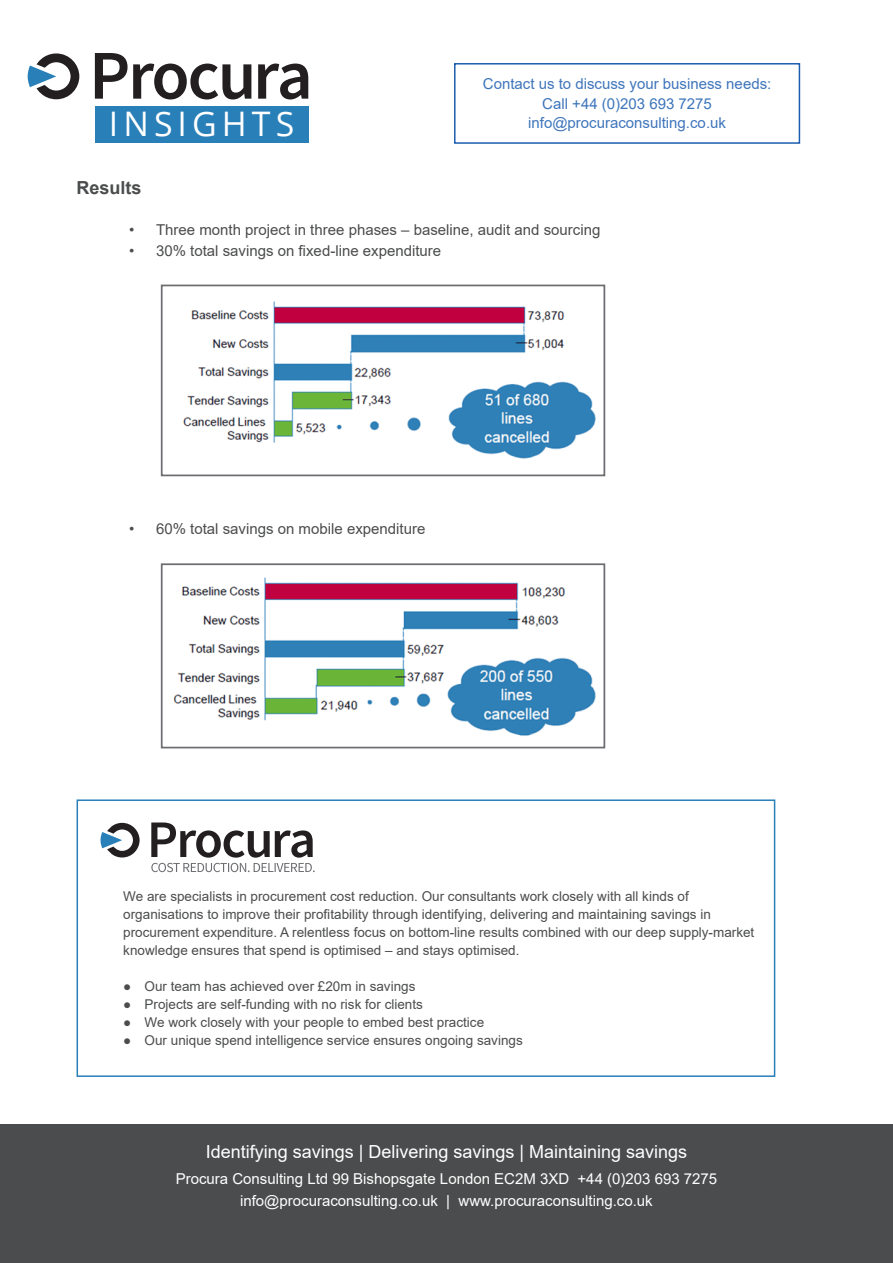
<style>
.page{position:relative;width:893px;height:1263px;background:#fff}
.page>*{position:absolute;margin:0;border:0;box-sizing:border-box;transform-origin:0 0}
.t1{font:33.9px "Open Sans";letter-spacing:.15em;color:#fff}
.t2{font:18px "Arial";color:#fff}
.t3{font:700 18px "Arial";color:#4b4c4d}
.t4{font:15px "Arial";color:#4b4c4d}
.t5{font:15px "Arial";color:#fff}
.t6{font:15px "Arial";color:#3e75bb}
.t7{font:13.5px/18px "Arial";color:#4b4c4d}
</style>
<div class="page">
<svg style="left:95px;top:53px;width:213px;height:46px"></svg>
<svg style="left:28px;top:53px;width:51px;height:46px"></svg>
<div style="left:95px;top:106px;width:213px;height:37px;background:#297fb8"></div>
<div style="left:454px;top:63px;width:346px;height:81px;border:2px solid #1c5daf"></div>
<div style="left:0;top:1125px;width:893px;height:138px;background:#4b4c4d"></div>
<div style="left:77px;top:799px;width:698px;height:278px;border:2px solid #297fb8"></div>
<svg style="left:151px;top:822px;width:164px;height:50px"></svg>
<svg style="left:100px;top:823px;width:40px;height:34px"></svg>
<img style="left:183px;top:301px;width:412px;height:158px">
<div style="left:161px;top:285px;width:444px;height:191px;border:2px solid #6c6d70"></div>
<img style="left:173px;top:577px;width:422px;height:159px">
<div style="left:161px;top:563px;width:444px;height:185px;border:2px solid #6c6d70"></div>
<p class="t1" style="left:109px;top:101px;width:187px">INSIGHTS</p>
<p class="t6" style="left:483px;top:74px;width:290px">Contact us to discuss your business needs:</p>
<p class="t6" style="left:542px;top:93px;width:171px">Call +44 (0)203 693 7275</p>
<p class="t6" style="left:528px;top:113px;width:199px">info@procuraconsulting.co.uk</p>
<p class="t3" style="left:77px;top:175px;width:67px">Results</p>
<p class="t4" style="left:129px;top:219px;width:473px">• Three month project in three phases – baseline, audit and sourcing</p>
<p class="t4" style="left:129px;top:240px;width:314px">• 30% total savings on fixed-line expenditure</p>
<p class="t4" style="left:129px;top:518px;width:298px">• 60% total savings on mobile expenditure</p>
<p class="t7" style="left:123px;top:887px;width:633px">We are specialists in procurement cost reduction. Our consultants work closely with all kinds of organisations to improve their profitability through identifying, delivering and maintaining savings in procurement expenditure. A relentless focus on bottom-line results combined with our deep supply-market knowledge ensures that spend is optimised – and stays optimised.</p>
<p class="t7" style="left:123px;top:977px;width:294px">● Our team has achieved over £20m in savings</p>
<p class="t7" style="left:123px;top:995px;width:301px">● Projects are self-funding with no risk for clients</p>
<p class="t7" style="left:123px;top:1013px;width:362px">● We work closely with your people to embed best practice</p>
<p class="t7" style="left:123px;top:1031px;width:401px">● Our unique spend intelligence service ensures ongoing savings</p>
<p class="t2" style="left:206px;top:1139px;width:483px">Identifying savings | Delivering savings | Maintaining savings</p>
<p class="t5" style="left:176px;top:1168px;width:543px">Procura Consulting Ltd 99 Bishopsgate London EC2M 3XD +44 (0)203 693 7275</p>
<p class="t5" style="left:240px;top:1190px;width:414px">info@procuraconsulting.co.uk | www.procuraconsulting.co.uk</p>
</div>
